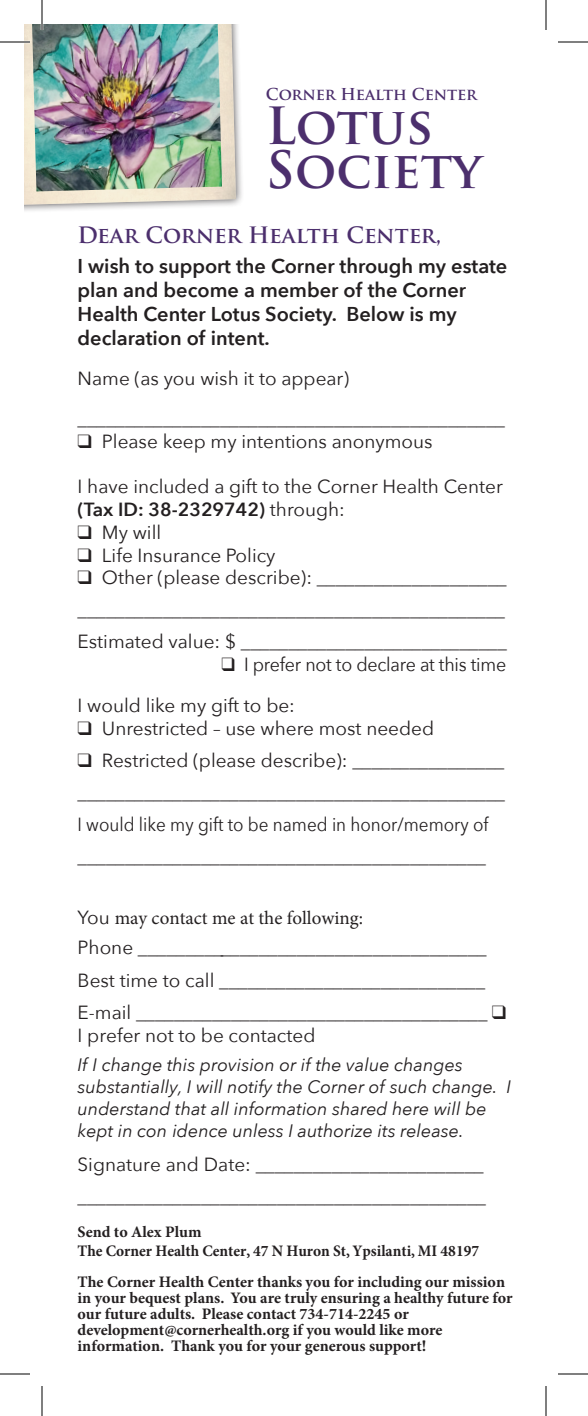
<style>
.page{position:relative;width:588px;height:1416px;background:#fff}
.page>*{position:absolute;margin:0;border:0;box-sizing:border-box;transform-origin:0 0}
.t1{font:700 50px "Trajan Pro";color:#4c2f6d}
.t2{font:700 22px "Trajan Pro";color:#4c2f6d}
.t3{font:600 20px/24px "Avenir Next";color:#231f20}
.t4{font:19px/32px "Avenir Next";color:#231f20}
.t5{font:19px/40.8px "Avenir Next";color:#231f20;scale:.94 1}
.t6{font:italic 18px/22px "Avenir Next";color:#231f20}
.t7{font:700 16px/16px "Minion Pro";color:#231f20}
.t8{font:700 16px "Trajan Pro";color:#4c2f6d}
.s1{font-weight:600}
.s2{font-family:"Minion Pro"}
</style>
<div class="page">
<div style="left:24px;top:24px;width:220px;height:189px;background:#231f20;opacity:.75"></div>
<img style="left:24px;top:24px;width:212px;height:181px">
<img style="left:32px;top:24px;width:190px;height:167px">
<hr style="left:0;top:41px;width:30px;height:2px;background:#fff">
<hr style="left:41px;top:0;width:2px;height:30px;background:#fff">
<hr style="left:0;top:42px;width:30px;height:1px;background:#000">
<hr style="left:558px;top:42px;width:30px;height:1px;background:#000">
<hr style="left:0;top:1374px;width:30px;height:1px;background:#000">
<hr style="left:558px;top:1374px;width:30px;height:1px;background:#000">
<hr style="left:42px;top:0;width:1px;height:30px;background:#000">
<hr style="left:42px;top:1386px;width:1px;height:30px;background:#000">
<hr style="left:546px;top:0;width:1px;height:30px;background:#000">
<hr style="left:546px;top:1386px;width:1px;height:30px;background:#000">
<p class="t8" style="left:266px;top:84px;width:213px">Corner Health Center</p>
<p class="t1" style="left:266px;top:95px;width:169px">Lotus</p>
<p class="t1" style="left:266px;top:139px;width:218px">Society</p>
<p class="t2" style="left:78px;top:222px;width:365px">Dear Corner Health Center,</p>
<p class="t3" style="left:78px;top:254px;width:431px">I wish to support the Corner through my estate plan and become a member of the Corner Health Center Lotus Society. Below is my declaration of intent.</p>
<p class="t4" style="left:78px;top:358px;width:429px;line-height:40px">Name (as you wish it to appear) _____________________________________________</p>
<p class="t4" style="left:78px;top:425px;width:357px">❑ Please keep my intentions anonymous</p>
<p class="t4" style="left:78px;top:475px;width:427px;line-height:22.8px">I have included a gift to the Corner Health Center <span class="s1">(Tax ID: 38-2329742)</span> through:</p>
<p class="t4" style="left:78px;top:516px;width:85px">❑ My will</p>
<p class="t4" style="left:78px;top:539px;width:199px">❑ Life Insurance Policy</p>
<p class="t4" style="left:78px;top:562px;width:431px;text-align:justify">❑ Other (please describe): ____________________ _____________________________________________ Estimated value: $ ____________________________</p>
<p class="t5" style="left:78px;top:644px;width:458px;text-indent:144px">❑ I prefer not to declare at this time<br>I would like my gift to be:</p>
<p class="t4" style="left:78px;top:712px;width:358px">❑ Unrestricted – use where most needed</p>
<p class="t4" style="left:78px;top:744px;width:429px">❑ Restricted (please describe): ________________ _____________________________________________ I would like my gift to be named in honor/memory of ___________________________________________</p>
<p class="t4" style="left:78px;top:903px;width:411px;line-height:29.6px">You <span class="s2">may contact me at the following:<br></span>Phone _____________________________________</p>
<p class="t4" style="left:78px;top:965px;width:430px">Best time to call ____________________________<br>E-mail _____________________________________ ❑</p>
<p class="t4" style="left:78px;top:1019px;width:239px">I prefer not to be contacted</p>
<p class="t6" style="left:78px;top:1054px;width:435px">If I change this provision or if the value changes substantially, I will notify the Corner of such change. I understand that all information shared here will be kept in con idence unless I authorize its release.</p>
<p class="t4" style="left:78px;top:1148px;width:410px">Signature and Date: ________________________ ___________________________________________</p>
<p class="t7" style="left:78px;top:1222px;width:403px;line-height:19.2px">Send to Alex Plum<br>The Corner Health Center, 47 N Huron St, Ypsilanti, MI 48197</p>
<p class="t7" style="left:78px;top:1274px;width:437px">The Corner Health Center thanks you for including our mission in your bequest plans. You are truly ensuring a healthy future for our future adults. Please contact 734-714-2245 or development@cornerhealth.org if you would like more information. Thank you for your generous support!</p>
</div>
